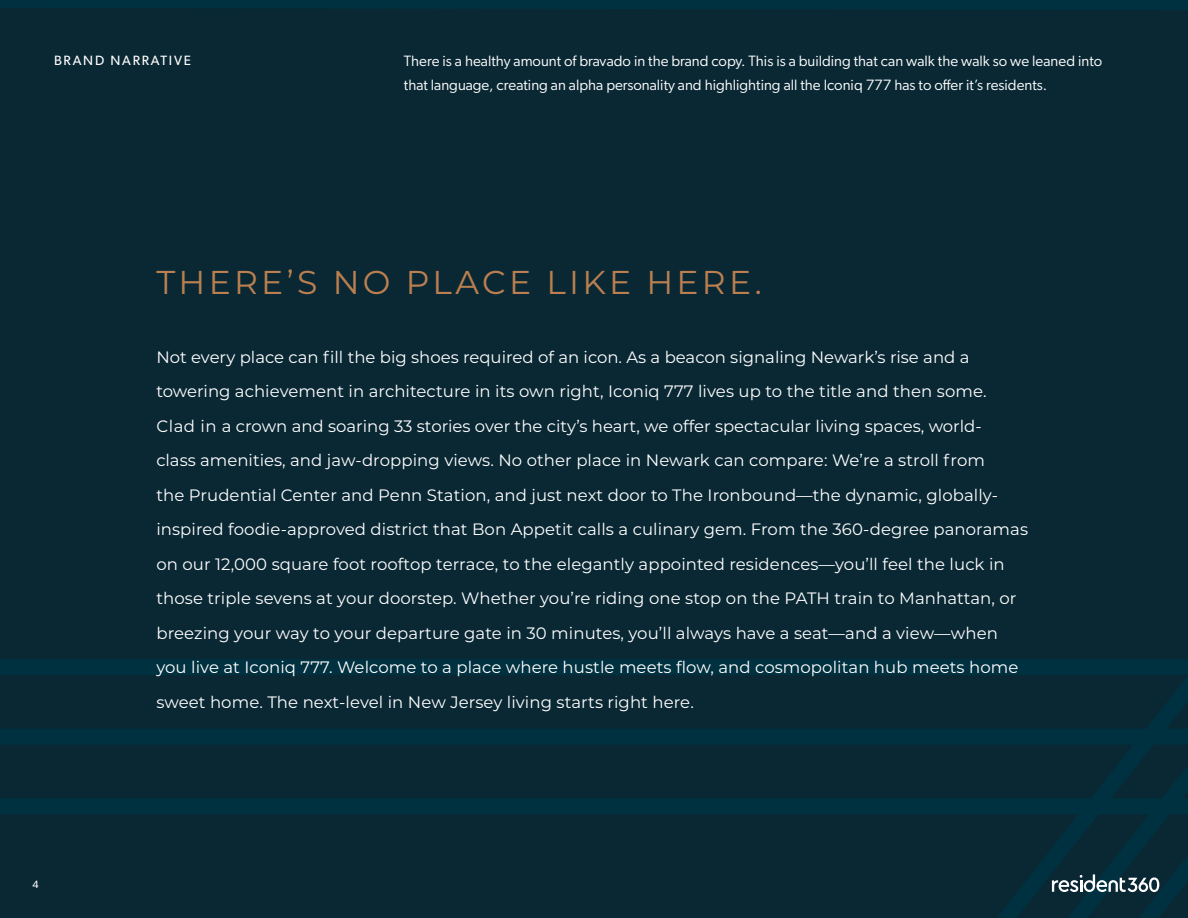
<style>
.page{position:relative;width:1188px;height:918px;background:#fff}
.page>*{position:absolute;margin:0;border:0;box-sizing:border-box;transform-origin:0 0}
.Body{font:33px "Montserrat";letter-spacing:.1em;color:#bc8050}
.Body-2{font:16.5px/34.5px "Montserrat";letter-spacing:.005em;color:#fff}
.Body_Copy{font:15px/24px "Gibson";color:#fff}
.t1{font:13.5px "Gibson";letter-spacing:.13em;color:#fff}
.t2{font:10.5px "Gibson";color:#fff}
</style>
<div class="page">
<div style="left:0;top:8px;width:1188px;height:910px;background:#0a2834"></div>
<svg style="left:1052px;top:874px;width:107px;height:18px"></svg>
<p class="t1" style="left:54px;top:52px;width:138px">BRAND NARRATIVE</p>
<p class="Body_Copy" style="left:404px;top:49px;width:700px">There is a healthy amount of bravado in the brand copy. This is a building that can walk the walk so we leaned into that language, creating an alpha personality and highlighting all the Iconiq 777 has to offer it’s residents.</p>
<p class="t2" style="left:32px;top:878px;width:8px">4</p>
<p class="Body" style="left:156px;top:260px;width:607px">THERE’S NO PLACE LIKE HERE.</p>
<p class="Body-2" style="left:156px;top:339px;width:873px">Not every place can fill the big shoes required of an icon. As a beacon signaling Newark’s rise and a towering achievement in architecture in its own right, Iconiq 777 lives up to the title and then some.<br>Clad in a crown and soaring 33 stories over the city’s heart, we offer spectacular living spaces, world-<br>class amenities, and jaw-dropping views. No other place in Newark can compare: We’re a stroll from<br>the Prudential Center and Penn Station, and just next door to The Ironbound—the dynamic, globally&shy;inspired foodie-approved district that Bon Appetit calls a culinary gem. From the 360-degree panoramas on our 12,000 square foot rooftop terrace, to the elegantly appointed residences—you’ll feel the luck in those triple sevens at your doorstep. Whether you’re riding one stop on the PATH train to Manhattan, or breezing your way to your departure gate in 30 minutes, you’ll always have a seat—and a view—when you live at Iconiq 777. Welcome to a place where hustle meets flow, and cosmopolitan hub meets home sweet home. The next-level in New Jersey living starts right here.</p>
</div>
